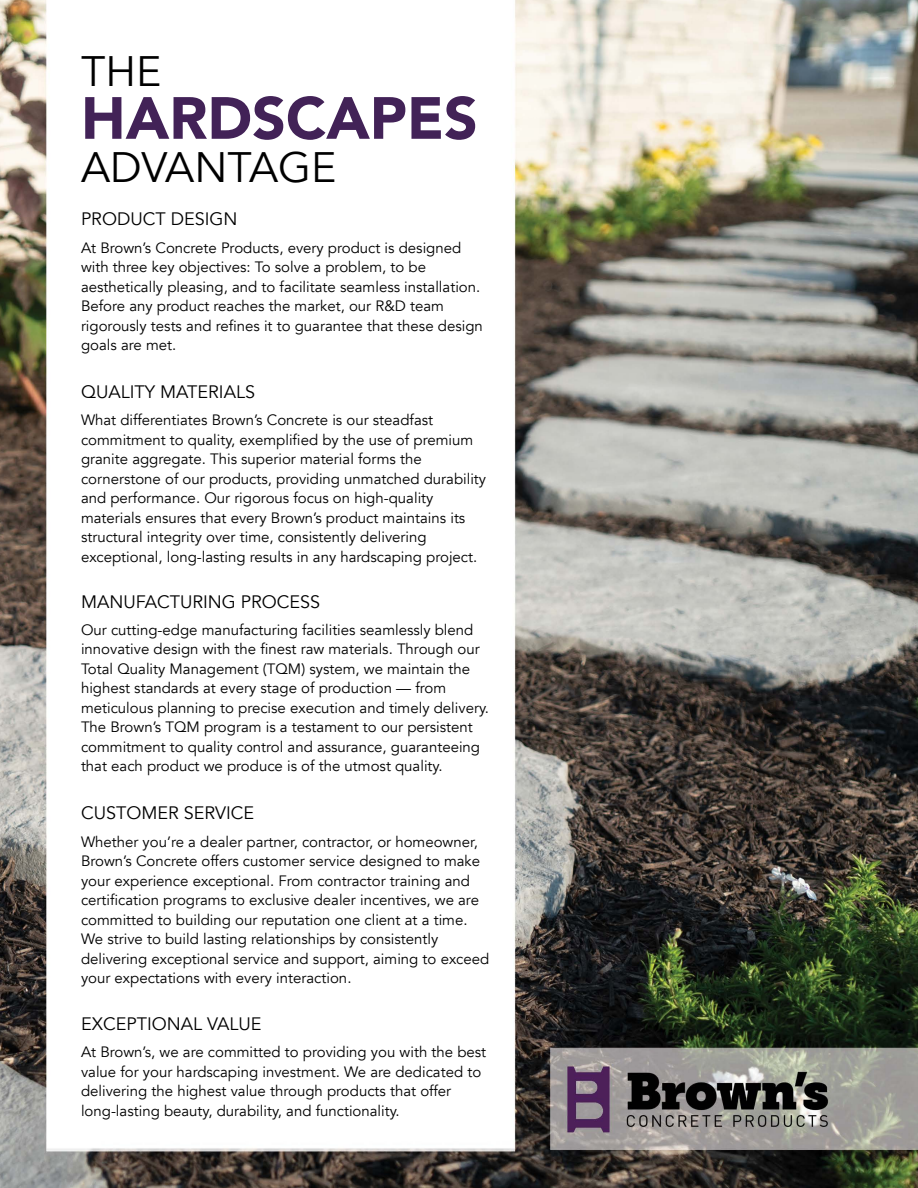
<style>
.page{position:relative;width:918px;height:1188px;background:#fff}
.page>*{position:absolute;margin:0;border:0;box-sizing:border-box;transform-origin:0 0}
.t1{font:900 58.8px "Avenir";color:#422257}
.t2{font:42.45px "Avenir";color:#000}
.t3{font:18px "Avenir";color:#000}
.t4{font:15px/19.5px "Avenir";color:#000}
</style>
<div class="page">
<img style="left:0;top:0;width:918px;height:1188px">
<h2 class="t2" style="left:81px;top:46px;width:82px">THE</h2>
<h1 class="t1" style="left:81px;top:68px;width:398px">HARDSCAPES</h1>
<h2 class="t2" style="left:81px;top:142px;width:257px">ADVANTAGE</h2>
<p class="t3" style="left:81px;top:208px;width:158px">PRODUCT DESIGN</p>
<p class="t4" style="left:81px;top:238px;width:403px">At Brown’s Concrete Products, every product is designed with three key objectives: To solve a problem, to be aesthetically pleasing, and to facilitate seamless installation.<br>Before any product reaches the market, our R&amp;D team rigorously tests and refines it to guarantee that these design goals are met.</p>
<p class="t3" style="left:81px;top:381px;width:176px">QUALITY MATERIALS</p>
<p class="t4" style="left:81px;top:411px;width:407px">What differentiates Brown’s Concrete is our steadfast commitment to quality, exemplified by the use of premium granite aggregate. This superior material forms the cornerstone of our products, providing unmatched durability and performance. Our rigorous focus on high-quality materials ensures that every Brown’s product maintains its structural integrity over time, consistently delivering exceptional, long-lasting results in any hardscaping project.</p>
<p class="t3" style="left:81px;top:591px;width:241px">MANUFACTURING PROCESS</p>
<p class="t4" style="left:81px;top:620px;width:410px">Our cutting-edge manufacturing facilities seamlessly blend innovative design with the finest raw materials. Through our Total Quality Management (TQM) system, we maintain the highest standards at every stage of production — from meticulous planning to precise execution and timely delivery.<br>The Brown’s TQM program is a testament to our persistent commitment to quality control and assurance, guaranteeing that each product we produce is of the utmost quality.</p>
<p class="t3" style="left:81px;top:802px;width:175px">CUSTOMER SERVICE</p>
<p class="t4" style="left:81px;top:832px;width:410px">Whether you’re a dealer partner, contractor, or homeowner, Brown’s Concrete offers customer service designed to make your experience exceptional. From contractor training and certification programs to exclusive dealer incentives, we are committed to building our reputation one client at a time.<br>We strive to build lasting relationships by consistently delivering exceptional service and support, aiming to exceed your expectations with every interaction.</p>
<p class="t3" style="left:81px;top:1013px;width:182px">EXCEPTIONAL VALUE</p>
<p class="t4" style="left:81px;top:1043px;width:407px">At Brown’s, we are committed to providing you with the best value for your hardscaping investment. We are dedicated to delivering the highest value through products that offer long-lasting beauty, durability, and functionality.</p>
</div>
